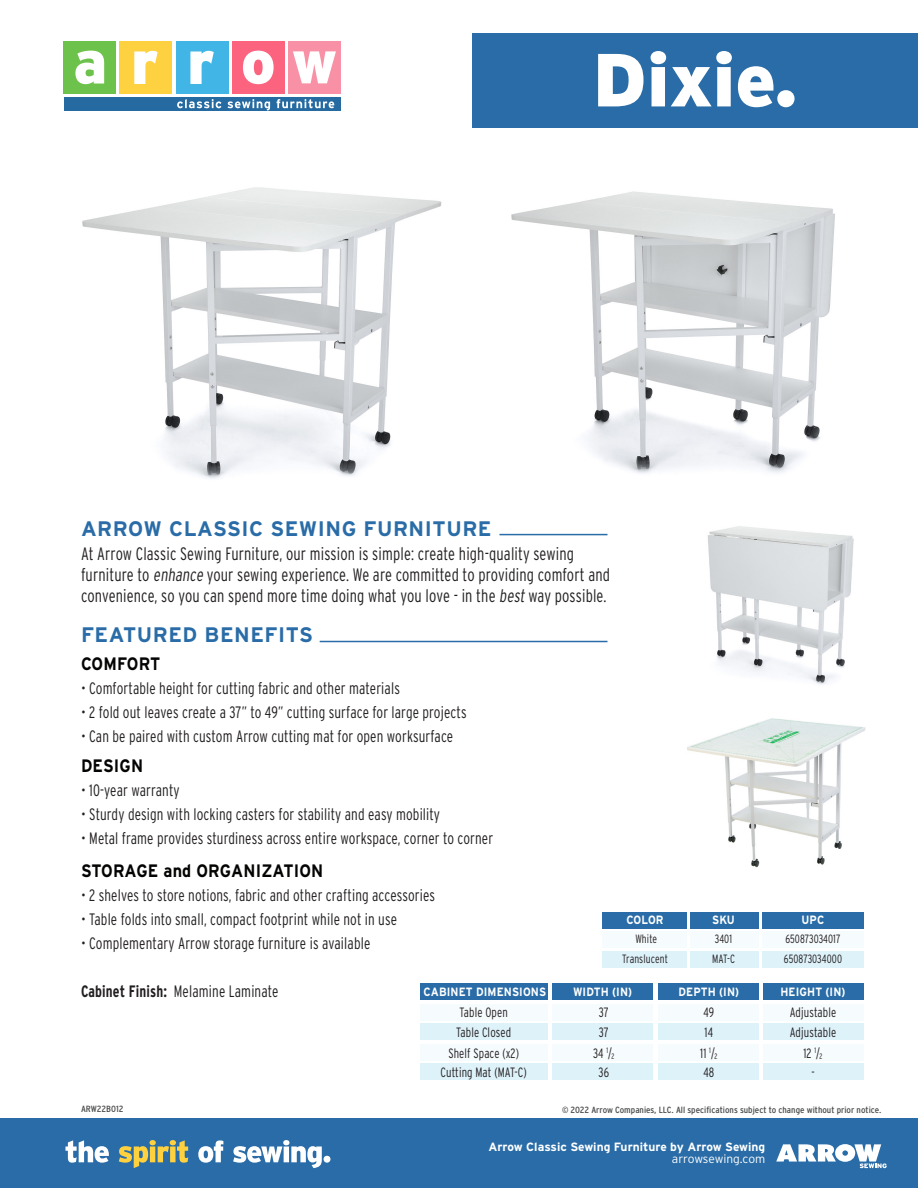
<style>
.page{position:relative;width:918px;height:1188px;background:#fff}
.page>*{position:absolute;margin:0;border:0;box-sizing:border-box;transform-origin:0 0}
.t1{font:900 75px "Interstate";color:#fff}
.t2{font:700 21px "Interstate";letter-spacing:.025em;color:#296ca7}
.t3{font:300 18px/21px "Interstate Condensed";letter-spacing:.01em;color:#231f20;scale:.9 1}
.t4{font:700 18px "Interstate";letter-spacing:.01em;color:#040503;scale:.9 1}
.t5{font:300 16.5px "Interstate Condensed";letter-spacing:.01em;color:#231f20;scale:.9 1}
.t6{font:300 13.5px "Interstate Condensed";letter-spacing:.01em;color:#231f20;scale:.9 1}
.t7{font:700 12px "Interstate";color:#fff;scale:.9 1}
.t8{font:300 12px/19.4px "Interstate Condensed";letter-spacing:.01em;color:#231f20;scale:.9 1}
.t9{font:700 12px "Interstate";color:#fff}
.t10{font:300 12px "Interstate";letter-spacing:-.005em;color:#fff}
.t11{font:9px "Interstate Condensed";color:#4b4d4e;scale:1.1 1}
.t12{font:300 7.8px "Interstate Condensed";color:#231f20;scale:.9 1}
.s1{font-weight:700}
.s2{font-size:13.5px}
</style>
<div class="page">
<div style="left:0;top:1119px;width:918px;height:69px;background:#296ca7"></div>
<svg style="left:776px;top:1144px;width:111px;height:24px"></svg>
<svg style="left:65px;top:1140px;width:44px;height:23px"></svg>
<svg style="left:119px;top:1140px;width:69px;height:28px"></svg>
<svg style="left:198px;top:1140px;width:25px;height:23px"></svg>
<svg style="left:233px;top:1140px;width:89px;height:28px"></svg>
<div style="left:324px;top:1156px;width:6px;height:7px;background:#fff;border-radius:50%"></div>
<div style="left:473px;top:34px;width:445px;height:94px;background:#296ca7"></div>
<div style="left:64px;top:98px;width:277px;height:13px;background:#256ba2"></div>
<div style="left:64px;top:41px;width:52px;height:53px;background:#6cc24a"></div>
<svg style="left:75px;top:51px;width:29px;height:33px"></svg>
<div style="left:120px;top:41px;width:52px;height:53px;background:#fed141"></div>
<svg style="left:134px;top:51px;width:24px;height:33px"></svg>
<div style="left:176px;top:41px;width:52px;height:53px;background:#41b6e6"></div>
<svg style="left:190px;top:51px;width:24px;height:33px"></svg>
<div style="left:232px;top:41px;width:53px;height:53px;background:#fb637e"></div>
<svg style="left:243px;top:51px;width:31px;height:33px"></svg>
<svg style="left:177px;top:99px;width:44px;height:9px"></svg>
<svg style="left:228px;top:99px;width:42px;height:12px"></svg>
<svg style="left:277px;top:99px;width:57px;height:9px"></svg>
<div style="left:288px;top:41px;width:53px;height:53px;background:#f891a5"></div>
<svg style="left:293px;top:51px;width:43px;height:32px"></svg>
<img style="left:82px;top:187px;width:360px;height:292px">
<img style="left:511px;top:191px;width:324px;height:282px">
<img style="left:708px;top:526px;width:146px;height:159px">
<img style="left:687px;top:718px;width:179px;height:150px">
<div style="left:602px;top:912px;width:85px;height:17px;background:#296ca7"></div>
<div style="left:690px;top:912px;width:69px;height:17px;background:#296ca7"></div>
<div style="left:762px;top:912px;width:102px;height:17px;background:#296ca7"></div>
<div style="left:602px;top:932px;width:85px;height:16px;background:#f6fbfd"></div>
<div style="left:690px;top:932px;width:69px;height:16px;background:#f6fbfd"></div>
<div style="left:762px;top:932px;width:102px;height:16px;background:#f6fbfd"></div>
<div style="left:420px;top:984px;width:128px;height:16px;background:#296ca7"></div>
<div style="left:552px;top:984px;width:101px;height:16px;background:#296ca7"></div>
<div style="left:420px;top:1024px;width:128px;height:16px;background:#def2fa"></div>
<div style="left:420px;top:1064px;width:128px;height:16px;background:#def2fa"></div>
<div style="left:552px;top:1024px;width:101px;height:16px;background:#def2fa"></div>
<div style="left:552px;top:1064px;width:101px;height:16px;background:#def2fa"></div>
<div style="left:420px;top:1005px;width:128px;height:16px;background:#f6fbfd"></div>
<div style="left:552px;top:1005px;width:101px;height:16px;background:#f6fbfd"></div>
<div style="left:420px;top:1045px;width:128px;height:16px;background:#f6fbfd"></div>
<div style="left:552px;top:1045px;width:101px;height:16px;background:#f6fbfd"></div>
<div style="left:658px;top:984px;width:101px;height:16px;background:#296ca7"></div>
<div style="left:658px;top:1024px;width:101px;height:16px;background:#def2fa"></div>
<div style="left:658px;top:1064px;width:101px;height:16px;background:#def2fa"></div>
<div style="left:658px;top:1005px;width:101px;height:16px;background:#f6fbfd"></div>
<div style="left:658px;top:1045px;width:101px;height:16px;background:#f6fbfd"></div>
<div style="left:763px;top:984px;width:101px;height:16px;background:#296ca7"></div>
<div style="left:763px;top:1024px;width:101px;height:16px;background:#def2fa"></div>
<div style="left:763px;top:1064px;width:101px;height:16px;background:#def2fa"></div>
<div style="left:763px;top:1005px;width:101px;height:16px;background:#f6fbfd"></div>
<div style="left:763px;top:1045px;width:101px;height:16px;background:#f6fbfd"></div>
<div style="left:602px;top:951px;width:85px;height:16px;background:#def2fa"></div>
<div style="left:690px;top:951px;width:69px;height:16px;background:#def2fa"></div>
<div style="left:762px;top:951px;width:102px;height:16px;background:#def2fa"></div>
<hr style="left:320px;top:641px;width:288px;height:1px;background:#296ca7">
<hr style="left:500px;top:534px;width:108px;height:1px;background:#296ca7">
<h1 class="t1" style="left:593px;top:46px;width:206px">Dixie.</h1>
<p class="t2" style="left:81px;top:519px;width:412px">ARROW CLASSIC SEWING FURNITURE</p>
<p class="t3" style="left:81px;top:544px;width:589px">At Arrow Classic Sewing Furniture, our mission is simple: create high-quality sewing furniture to enhance your sewing experience. We are committed to providing comfort and convenience, so you can spend more time doing what you love - in the best way possible.</p>
<p class="t2" style="left:81px;top:625px;width:234px">FEATURED BENEFITS</p>
<p class="t4" style="left:81px;top:655px;width:90px">COMFORT</p>
<p class="t5" style="left:81px;top:681px;width:356px">• Comfortable height for cutting fabric and other materials</p>
<p class="t5" style="left:81px;top:705px;width:430px">• 2 fold out leaves create a 37” to 49” cutting surface for large projects</p>
<p class="t5" style="left:81px;top:729px;width:415px">• Can be paired with custom Arrow cutting mat for open worksurface</p>
<p class="t4" style="left:81px;top:757px;width:71px">DESIGN</p>
<p class="t5" style="left:81px;top:783px;width:111px">• 10-year warranty</p>
<p class="t5" style="left:81px;top:807px;width:401px">• Sturdy design with locking casters for stability and easy mobility</p>
<p class="t5" style="left:81px;top:831px;width:460px">• Metal frame provides sturdiness across entire workspace, corner to corner</p>
<p class="t4" style="left:81px;top:862px;width:271px">STORAGE and ORGANIZATION</p>
<p class="t5" style="left:81px;top:888px;width:395px">• 2 shelves to store notions, fabric and other crafting accessories</p>
<p class="t5" style="left:81px;top:912px;width:353px">• Table folds into small, compact footprint while not in use</p>
<p class="t5" style="left:81px;top:936px;width:323px">• Complementary Arrow storage furniture is available</p>
<p class="t5" style="left:81px;top:984px;width:221px"><span class="s1">Cabinet Finish:</span> Melamine Laminate</p>
<p class="t7" style="left:424px;top:987px;width:138px">CABINET DIMENSIONS</p>
<p class="t7" style="left:627px;top:915px;width:43px">COLOR</p>
<p class="t8" style="left:622px;top:930px;width:52px;text-align:center">White<br>Translucent</p>
<p class="t7" style="left:712px;top:915px;width:27px">SKU</p>
<p class="t8" style="left:712px;top:930px;width:27px">3401<br>MAT-C</p>
<p class="t7" style="left:802px;top:915px;width:27px">UPC</p>
<p class="t8" style="left:784px;top:930px;width:66px">650873034017<br>650873034000</p>
<p class="t7" style="left:573px;top:987px;width:67px">WIDTH (IN)</p>
<p class="t7" style="left:679px;top:987px;width:69px">DEPTH (IN)</p>
<p class="t7" style="left:780px;top:987px;width:74px">HEIGHT (IN)</p>
<p class="t6" style="left:460px;top:1006px;width:55px">Table Open</p>
<p class="t6" style="left:599px;top:1006px;width:13px">37</p>
<p class="t6" style="left:703px;top:1006px;width:13px">49</p>
<p class="t6" style="left:790px;top:1006px;width:53px">Adjustable</p>
<p class="t6" style="left:456px;top:1026px;width:63px">Table Closed</p>
<p class="t6" style="left:441px;top:1066px;width:97px">Cutting Mat (MAT-C)</p>
<p class="t6" style="left:599px;top:1026px;width:13px">37</p>
<p class="t6" style="left:599px;top:1066px;width:13px">36</p>
<p class="t6" style="left:790px;top:1026px;width:53px">Adjustable</p>
<p class="t6" style="left:811px;top:1066px;width:5px">-</p>
<p class="t6" style="left:705px;top:1026px;width:11px">14</p>
<p class="t6" style="left:703px;top:1066px;width:14px">48</p>
<p class="t6" style="left:448px;top:1047px;width:80px">Shelf Space (x2)</p>
<p class="t6" style="left:593px;top:1047px;width:25px">34 <sup>1</sup>/<sub>2</sub></p>
<p class="t6" style="left:803px;top:1047px;width:23px">12 <sup>1</sup>/<sub>2</sub></p>
<p class="t6" style="left:700px;top:1047px;width:8px">11</p>
<p class="t12" style="left:709px;top:1050px;width:11px">1<span class="s2">/</span>2</p>
<p class="t11" style="left:81px;top:1105px;width:40px">ARW22B012</p>
<p class="t11" style="left:562px;top:1106px;width:292px">© 2022 Arrow Companies, LLC. All specifications subject to change without prior notice.</p>
<p class="t9" style="left:488px;top:1142px;width:278px">Arrow Classic Sewing Furniture by Arrow Sewing</p>
<p class="t10" style="left:672px;top:1154px;width:95px">arrowsewing.com</p>
</div>
